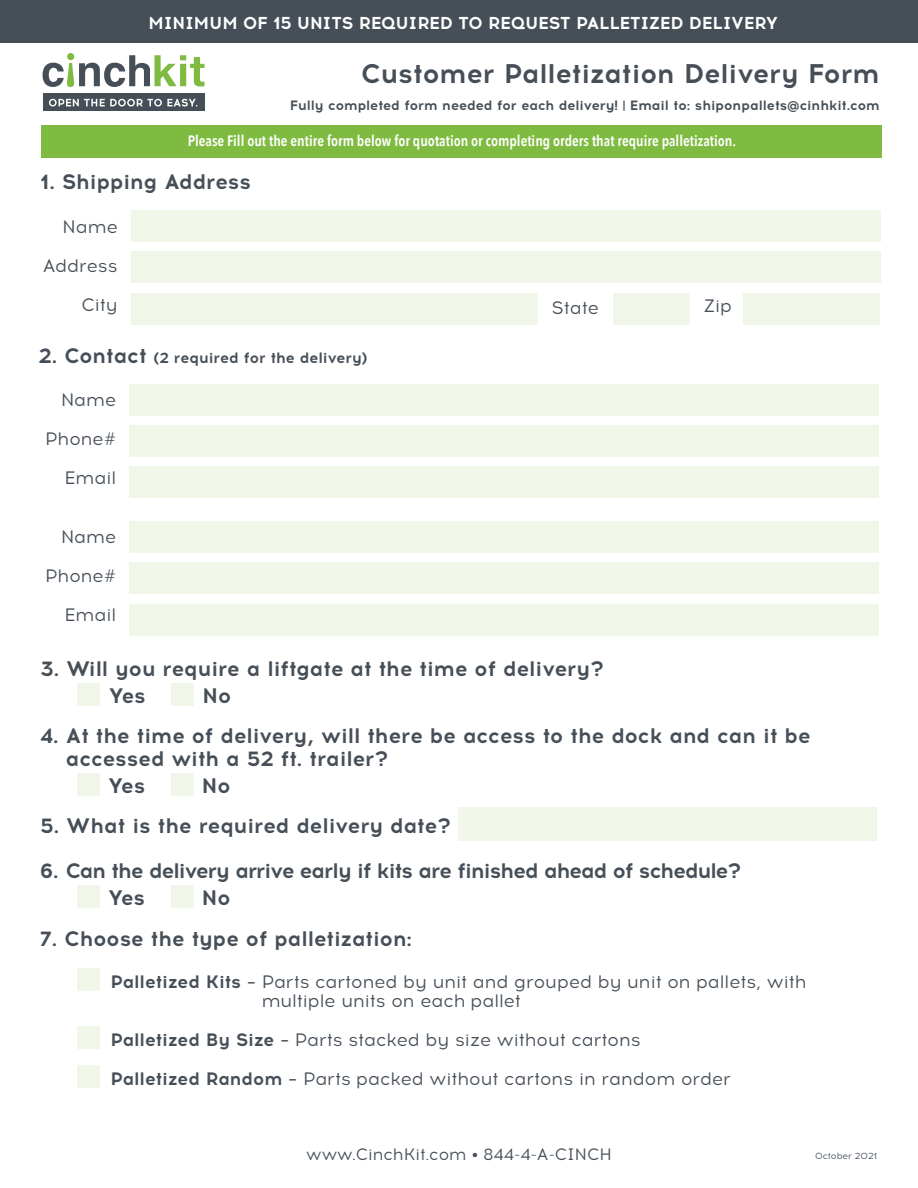
<style>
.page{position:relative;width:918px;height:1188px;background:#fff}
.page>*{position:absolute;margin:0;border:0;box-sizing:border-box;transform-origin:0 0}
.t1{font:700 27px "Acrom";color:#464f58}
.t2{font:700 21px/27px "Acrom";color:#464f58}
.t3{font:700 21px/27px "Acrom";letter-spacing:-.04em;color:#464f58}
.t4{font:18px/39px "Acrom";color:#464f58;text-align:right}
.t5{font:700 17.25px "Acrom";letter-spacing:-.01em;color:#fff}
.t6{font:16.5px "Acrom";color:#464f58}
.t7{font:600 15px "Avenir Next Condensed";color:#fff}
.t8{font:700 15px "Acrom";color:#464f58}
.t9{font:700 13.5px "Acrom";color:#464f58}
.t10{font:9px "Acrom";color:#464f58}
.s1{font-size:21px}
.s2{font-weight:700}
</style>
<div class="page">
<div style="left:131px;top:210px;width:750px;height:32px;background:#f0f6e8"></div>
<div style="left:41px;top:126px;width:840px;height:32px;background:#7fbb41"></div>
<svg style="left:43px;top:53px;width:162px;height:34px"></svg>
<div style="left:43px;top:94px;width:162px;height:17px;background:#464f58"></div>
<svg style="left:49px;top:99px;width:148px;height:8px"></svg>
<div style="left:131px;top:251px;width:750px;height:32px;background:#f0f6e8"></div>
<div style="left:131px;top:293px;width:407px;height:32px;background:#f0f6e8"></div>
<div style="left:614px;top:293px;width:76px;height:32px;background:#f0f6e8"></div>
<div style="left:743px;top:293px;width:137px;height:32px;background:#f0f6e8"></div>
<div style="left:130px;top:384px;width:749px;height:32px;background:#f0f6e8"></div>
<div style="left:130px;top:425px;width:749px;height:32px;background:#f0f6e8"></div>
<div style="left:130px;top:466px;width:749px;height:32px;background:#f0f6e8"></div>
<div style="left:459px;top:807px;width:418px;height:34px;background:#f0f6e8"></div>
<div style="left:77px;top:684px;width:23px;height:22px;background:#f0f6e8"></div>
<div style="left:171px;top:684px;width:23px;height:22px;background:#f0f6e8"></div>
<div style="left:77px;top:773px;width:23px;height:22px;background:#f0f6e8"></div>
<div style="left:171px;top:773px;width:23px;height:22px;background:#f0f6e8"></div>
<div style="left:77px;top:886px;width:23px;height:22px;background:#f0f6e8"></div>
<div style="left:171px;top:886px;width:23px;height:22px;background:#f0f6e8"></div>
<div style="left:0;top:0;width:918px;height:43px;background:#464f58"></div>
<div style="left:130px;top:521px;width:749px;height:32px;background:#f0f6e8"></div>
<div style="left:130px;top:562px;width:749px;height:32px;background:#f0f6e8"></div>
<div style="left:130px;top:604px;width:749px;height:32px;background:#f0f6e8"></div>
<div style="left:77px;top:968px;width:23px;height:23px;background:#f0f6e8"></div>
<div style="left:77px;top:1027px;width:23px;height:22px;background:#f0f6e8"></div>
<div style="left:77px;top:1065px;width:23px;height:23px;background:#f0f6e8"></div>
<p class="t5" style="left:149px;top:11px;width:631px">MINIMUM OF 15 UNITS REQUIRED TO REQUEST PALLETIZED DELIVERY</p>
<p class="t1" style="left:361px;top:54px;width:520px">Customer Palletization Delivery Form</p>
<p class="t9" style="left:290px;top:95px;width:592px">Fully completed form needed for each delivery! | Email to: shiponpallets@cinhkit.com</p>
<p class="t7" style="left:188px;top:128px;width:550px">Please Fill out the entire form below for quotation or completing orders that require palletization.</p>
<p class="t2" style="left:40px;top:169px;width:213px">1. Shipping Address</p>
<p class="t4" style="left:43px;top:208px;width:76px">Name<br>Address<br>City</p>
<p class="t8" style="left:39px;top:347px;width:330px"><span class="s1">2. Contact</span> (2 required for the delivery)</p>
<p class="t4" style="left:45px;top:381px;width:73px">Name<br>Phone#<br>Email</p>
<p class="t4" style="left:45px;top:518px;width:73px">Name<br>Phone#<br>Email</p>
<p class="t4" style="left:552px;top:289px;width:48px">State</p>
<p class="t4" style="left:704px;top:287px;width:30px">Zip</p>
<p class="t2" style="left:109px;top:655px;width:497px;text-indent:-69px">3. Will you require a liftgate at the time of delivery?<br>Yes</p>
<p class="t2" style="left:202px;top:682px;width:30px">No</p>
<p class="t2" style="left:66px;top:725px;width:746px;line-height:22.5px;text-indent:-26px">4. At the time of delivery, will there be access to the dock and can it be accessed with a 52 ft. trailer?</p>
<p class="t2" style="left:108px;top:772px;width:39px">Yes</p>
<p class="t2" style="left:202px;top:772px;width:30px">No</p>
<p class="t2" style="left:40px;top:813px;width:412px">5. What is the required delivery date?</p>
<p class="t3" style="left:108px;top:858px;width:635px;text-indent:-68px">6. Can the delivery arrive early if kits are finished ahead of schedule?<br>Yes</p>
<p class="t2" style="left:202px;top:885px;width:30px">No</p>
<p class="t2" style="left:40px;top:925px;width:374px">7. Choose the type of palletization:</p>
<p class="t4" style="left:262px;top:972px;width:546px;line-height:19.5px;text-align:left;text-indent:-151px"><span class="s2">Palletized Kits –</span> Parts cartoned by unit and grouped by unit on pallets, with multiple units on each pallet</p>
<p class="t4" style="left:110px;top:1021px;width:532px"><span class="s2">Palletized By Size –</span> Parts stacked by size without cartons</p>
<p class="t4" style="left:110px;top:1060px;width:622px"><span class="s2">Palletized Random –</span> Parts packed without cartons in random order</p>
<p class="t6" style="left:306px;top:1144px;width:307px">www.CinchKit.com • 844-4-A-CINCH</p>
<p class="t10" style="left:815px;top:1150px;width:64px">October 2021</p>
</div>
